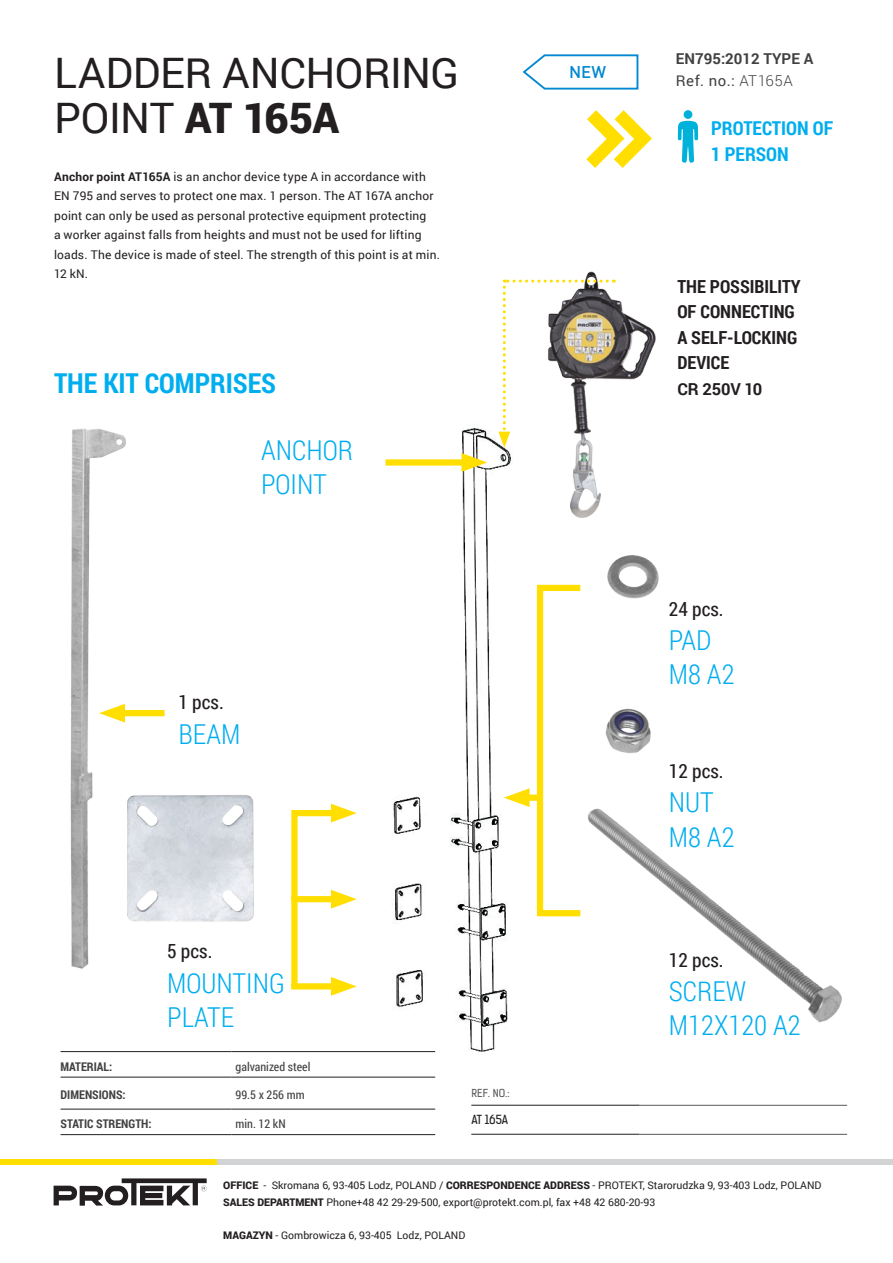
<style>
.page{position:relative;width:893px;height:1263px;background:#fff}
.page>*{position:absolute;margin:0;border:0;box-sizing:border-box;transform-origin:0 0}
.t1{font:42px/45px "Roboto";letter-spacing:-.01em;color:#231f20}
.t2{font:300 27.45px/34.3px "Roboto Condensed";color:#00aeef}
.t3{font:700 27.45px "Roboto Condensed";color:#00aeef}
.t4{font:19.5px "Roboto Condensed";color:#231f20}
.t5{font:700 19.2px "Roboto Condensed";color:#00aeef}
.t6{font:700 18px/25.5px "Roboto Condensed";color:#231f20}
.t7{font:500 16.8px "DIN Pro";color:#0089d0}
.t8{font:700 16.5px "Roboto";letter-spacing:-.015em;color:#231f20}
.t9{font:700 15px "Roboto";color:#414142}
.t10{font:15px "Roboto";color:#414142}
.t11{font:12px/19.5px "Roboto";letter-spacing:.015em;color:#231f20}
.t12{font:700 12px "Roboto Condensed";color:#414142}
.t13{font:12px "Roboto Condensed";color:#414142}
.dane_tabela_cena{font:12px "Kelson Sans";letter-spacing:-.01em;color:#231f20}
.t14{font:10.5px/16.5px "Roboto";color:#231f20}
.t15{font:10.5px "Kelson Sans";color:#58595b}
.s1{font-weight:900}
.s2{font-weight:700}
.s3{font-weight:300}
</style>
<div class="page">
<img style="left:376px;top:428px;width:204px;height:625px">
<img style="left:70px;top:428px;width:74px;height:541px">
<img style="left:119px;top:791px;width:135px;height:141px">
<img style="left:588px;top:808px;width:254px;height:215px">
<img style="left:605px;top:708px;width:46px;height:45px">
<img style="left:607px;top:555px;width:52px;height:44px">
<div style="left:202px;top:1159px;width:691px;height:6px;background:#d1d3d4"></div>
<div style="left:0;top:1159px;width:216px;height:6px;background:#ffde00"></div>
<svg style="left:54px;top:1178px;width:153px;height:28px"></svg>
<svg style="left:586px;top:110px;width:66px;height:58px"></svg>
<div style="left:389px;top:459px;width:83px;height:7px;background:#ffde00"></div>
<svg style="left:461px;top:453px;width:26px;height:19px"></svg>
<div style="left:114px;top:710px;width:47px;height:6px;background:#ffde00"></div>
<svg style="left:99px;top:704px;width:26px;height:18px"></svg>
<svg style="left:291px;top:804px;width:66px;height:192px"></svg>
<div style="left:519px;top:794px;width:19px;height:7px;background:#ffde00"></div>
<svg style="left:504px;top:788px;width:26px;height:19px"></svg>
<div style="left:537px;top:585px;width:43px;height:331px;border:6px solid #ffde00"></div>
<svg style="left:522px;top:54px;width:117px;height:36px"></svg>
<hr style="left:61px;top:1051px;width:170px;height:1px;background:#231f20">
<hr style="left:61px;top:1077px;width:170px;height:1px;background:#231f20">
<hr style="left:61px;top:1109px;width:170px;height:1px;background:#231f20">
<hr style="left:61px;top:1134px;width:170px;height:1px;background:#231f20">
<hr style="left:231px;top:1051px;width:204px;height:1px;background:#231f20">
<hr style="left:231px;top:1077px;width:204px;height:1px;background:#231f20">
<hr style="left:231px;top:1109px;width:204px;height:1px;background:#231f20">
<hr style="left:231px;top:1134px;width:204px;height:1px;background:#231f20">
<img style="left:522px;top:271px;width:134px;height:252px">
<svg style="left:498px;top:280px;width:109px;height:168px"></svg>
<hr style="left:640px;top:1105px;width:207px;height:1px;background:#58595b">
<hr style="left:640px;top:1134px;width:207px;height:1px;background:#58595b">
<hr style="left:471px;top:1104px;width:169px;height:2px;background:#58595b">
<hr style="left:471px;top:1134px;width:169px;height:1px;background:#58595b">
<div style="left:684px;top:110px;width:8px;height:9px;background:#00b1da;border-radius:50%"></div>
<svg style="left:678px;top:121px;width:20px;height:42px"></svg>
<p class="t1" style="left:54px;top:49px;width:407px">LADDER ANCHORING<br>POINT <span class="s1">AT 165A</span></p>
<p class="t11" style="left:54px;top:166px;width:387px"><span class="s2">Anchor point AT165A</span> is an anchor device type A in accordance with EN 795 and serves to protect one max. 1 person. The AT 167A anchor point can only be used as personal protective equipment protecting<br>a worker against falls from heights and must not be used for lifting loads. The device is made of steel. The strength of this point is at min.<br>12 kN.</p>
<p class="t3" style="left:54px;top:363px;width:224px">THE KIT COMPRISES</p>
<p class="t2" style="left:261px;top:432px;width:93px">ANCHOR<br>POINT</p>
<p class="t7" style="left:569px;top:60px;width:39px">NEW</p>
<p class="t4" style="left:178px;top:689px;width:47px">1 pcs.</p>
<p class="t2" style="left:178px;top:716px;width:63px">BEAM</p>
<p class="t4" style="left:167px;top:938px;width:47px">5 pcs.</p>
<p class="t2" style="left:167px;top:965px;width:119px">MOUNTING<br>PLATE</p>
<p class="t12" style="left:61px;top:1058px;width:53px">MATERIAL:</p>
<p class="t13" style="left:236px;top:1058px;width:76px">galvanized steel</p>
<p class="t12" style="left:61px;top:1087px;width:67px">DIMENSIONS:</p>
<p class="t13" style="left:236px;top:1087px;width:71px">99.5 x 256 mm</p>
<p class="t12" style="left:61px;top:1115px;width:93px">STATIC STRENGTH:</p>
<p class="t13" style="left:236px;top:1115px;width:52px">min. 12 kN</p>
<p class="t15" style="left:471px;top:1087px;width:40px">REF. NO.:</p>
<p class="dane_tabela_cena" style="left:471px;top:1112px;width:38px">AT 165A</p>
<p class="t9" style="left:676px;top:48px;width:139px">EN795:2012 TYPE A</p>
<p class="t10" style="left:676px;top:71px;width:118px">Ref. no.: <span class="s3">AT165A</span></p>
<p class="t5" style="left:711px;top:115px;width:124px">PROTECTION OF</p>
<p class="t5" style="left:711px;top:140px;width:79px">1 PERSON</p>
<p class="t6" style="left:677px;top:273px;width:125px">THE POSSIBILITY<br>OF CONNECTING<br>A SELF-LOCKING<br>DEVICE</p>
<p class="t8" style="left:677px;top:377px;width:87px">CR 250V 10</p>
<p class="t4" style="left:669px;top:595px;width:56px">24 pcs.</p>
<p class="t2" style="left:669px;top:622px;width:67px">PAD<br>M8 A2</p>
<p class="t4" style="left:669px;top:757px;width:56px">12 pcs.</p>
<p class="t2" style="left:669px;top:784px;width:67px">NUT<br>M8 A2</p>
<p class="t4" style="left:669px;top:946px;width:56px">12 pcs.</p>
<p class="t2" style="left:669px;top:973px;width:133px">SCREW<br>M12X120 A2</p>
<p class="t14" style="left:223px;top:1177px;width:600px"><span class="s1">OFFICE</span> - Skromana 6, 93-405 Lodz, POLAND / <span class="s1">CORRESPONDENCE ADDRESS</span> - PROTEKT, Starorudzka 9, 93-403 Lodz, POLAND<br><span class="s1">SALES DEPARTMENT</span> Phone+48 42 29-29-500, export@protekt.com.pl, fax +48 42 680-20-93</p>
<p class="t14" style="left:223px;top:1226px;width:244px"><span class="s1">MAGAZYN</span> - Gombrowicza 6, 93-405 Lodz, POLAND</p>
</div>
